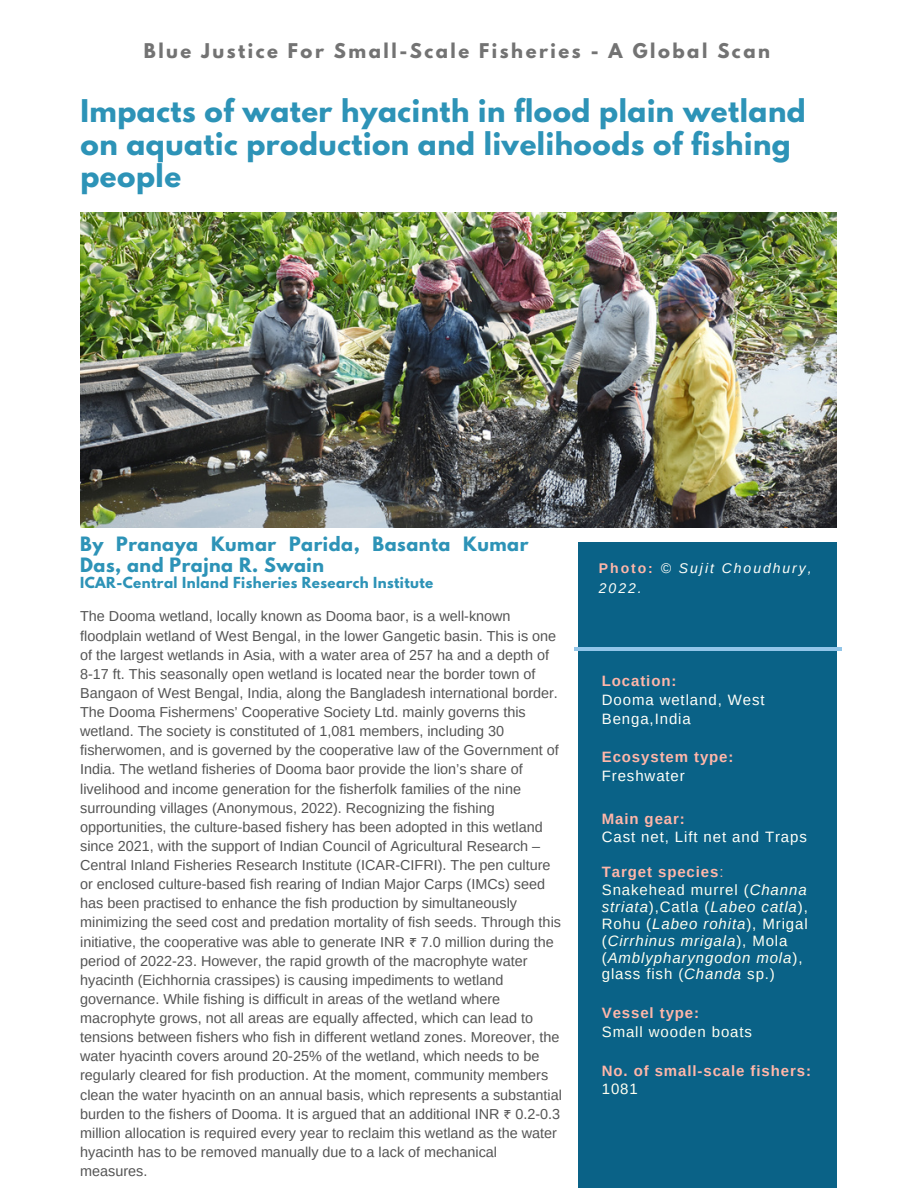
<style>
.page{position:relative;width:918px;height:1188px;background:#fff}
.page>*{position:absolute;margin:0;border:0;box-sizing:border-box;transform-origin:0 0}
.t1{font:700 27.75px/32.7px "League Spartan";letter-spacing:.02em;color:#2d93b7}
.t2{font:700 18px "League Spartan";letter-spacing:.14em;color:#737373}
.t3{font:700 17.55px/20.2px "League Spartan";letter-spacing:.03em;color:#2d93b7}
.t4{font:italic 15px/16.8px "Arimo";letter-spacing:.06em;color:#fffff1}
.t5{font:700 15px "Arimo";letter-spacing:.06em;color:#ffb6a9}
.t6{font:15px/19.2px "Arimo";letter-spacing:.06em;color:#fffff9}
.t7{font:15px "Arimo";letter-spacing:.06em;color:#fffff1}
.t8{font:14.4px/19.2px "Arimo";color:#545454}
.t9{font:italic 13.95px/19.2px "Arimo";letter-spacing:.14em;color:#fffff9}
.t10{font:700 13.5px "League Spartan";letter-spacing:.03em;color:#2d93b7}
.s1{font-family:"Noto Sans Gurmukhi"}
.s2{font-weight:700;font-style:normal;color:#ffb6a9}
.s3{font-weight:400}
.s4{font-style:normal}
</style>
<div class="page">
<div style="left:579px;top:542px;width:258px;height:646px;background:#0a6287"></div>
<hr style="left:574px;top:647px;width:267px;height:4px;background:#92c5e8">
<img style="left:80px;top:213px;width:756px;height:315px">
<p class="t2" style="left:144px;top:42px;width:628px">Blue Justice For Small-Scale Fisheries - A Global Scan</p>
<p class="t1" style="left:80px;top:98px;width:727px">Impacts of water hyacinth in flood plain wetland on aquatic production and livelihoods of fishing people</p>
<p class="t3" style="left:80px;top:536px;width:450px">By Pranaya Kumar Parida, Basanta Kumar<br>Das, and Prajna R. Swain</p>
<p class="t10" style="left:80px;top:576px;width:355px">ICAR-Central Inland Fisheries Research Institute</p>
<p class="t8" style="left:80px;top:607px;width:479px">The Dooma wetland, locally known as Dooma baor, is a well-known floodplain wetland of West Bengal, in the lower Gangetic basin. This is one of the largest wetlands in Asia, with a water area of 257 ha and a depth of 8-17 ft. This seasonally open wetland is located near the border town of Bangaon of West Bengal, India, along the Bangladesh international border.</p>
<p class="t8" style="left:80px;top:702px;width:483px">The Dooma Fishermens’ Cooperative Society Ltd. mainly governs this wetland. The society is constituted of 1,081 members, including 30 fisherwomen, and is governed by the cooperative law of the Government of India. The wetland fisheries of Dooma baor provide the lion’s share of livelihood and income generation for the fisherfolk families of the nine surrounding villages (Anonymous, 2022). Recognizing the fishing opportunities, the culture-based fishery has been adopted in this wetland since 2021, with the support of Indian Council of Agricultural Research – Central Inland Fisheries Research Institute (ICAR-CIFRI). The pen culture or enclosed culture-based fish rearing of Indian Major Carps (IMCs) seed has been practised to enhance the fish production by simultaneously minimizing the seed cost and predation mortality of fish seeds. Through this initiative, the cooperative was able to generate INR <span class="s1">₹</span> 7.0 million during the period of 2022-23. However, the rapid growth of the macrophyte water hyacinth (Eichhornia crassipes) is causing impediments to wetland governance. While fishing is difficult in areas of the wetland where macrophyte grows, not all areas are equally affected, which can lead to tensions between fishers who fish in different wetland zones. Moreover, the water hyacinth covers around 20-25% of the wetland, which needs to be regularly cleared for fish production. At the moment, community members clean the water hyacinth on an annual basis, which represents a substantial burden to the fishers of Dooma. It is argued that an additional INR <span class="s1">₹</span> 0.2-0.3 million allocation is required every year to reclaim this wetland as the water hyacinth has to be removed manually due to a lack of mechanical measures.</p>
<p class="t9" style="left:599px;top:559px;width:214px"><span class="s2">Photo:</span> © Sujit Choudhury,<br>2022.</p>
<p class="t5" style="left:602px;top:672px;width:76px">Location:</p>
<p class="t6" style="left:602px;top:690px;width:164px">Dooma wetland, West<br>Benga,India</p>
<p class="t5" style="left:602px;top:749px;width:133px">Ecosystem type:</p>
<p class="t6" style="left:602px;top:767px;width:85px">Freshwater</p>
<p class="t5" style="left:602px;top:811px;width:85px">Main gear:</p>
<p class="t6" style="left:602px;top:827px;width:207px">Cast net, Lift net and Traps</p>
<p class="t5" style="left:602px;top:864px;width:123px">Target species<span class="s3">:</span></p>
<p class="t4" style="left:602px;top:882px;width:208px"><span class="s4">Snakehead murrel (</span>Channa striata<span class="s4">),Catla (</span>Labeo catla<span class="s4">),<br>Rohu (</span>Labeo rohita<span class="s4">), Mrigal (</span>Cirrhinus mrigala<span class="s4">), Mola (</span>Amblypharyngodon mola<span class="s4">), glass fish (</span>Chanda <span class="s4">sp.)</span></p>
<p class="t5" style="left:602px;top:1004px;width:99px">Vessel type:</p>
<p class="t7" style="left:602px;top:1023px;width:152px">Small wooden boats</p>
<p class="t5" style="left:602px;top:1063px;width:211px">No. of small-scale fishers:</p>
<p class="t7" style="left:602px;top:1081px;width:38px">1081</p>
</div>
